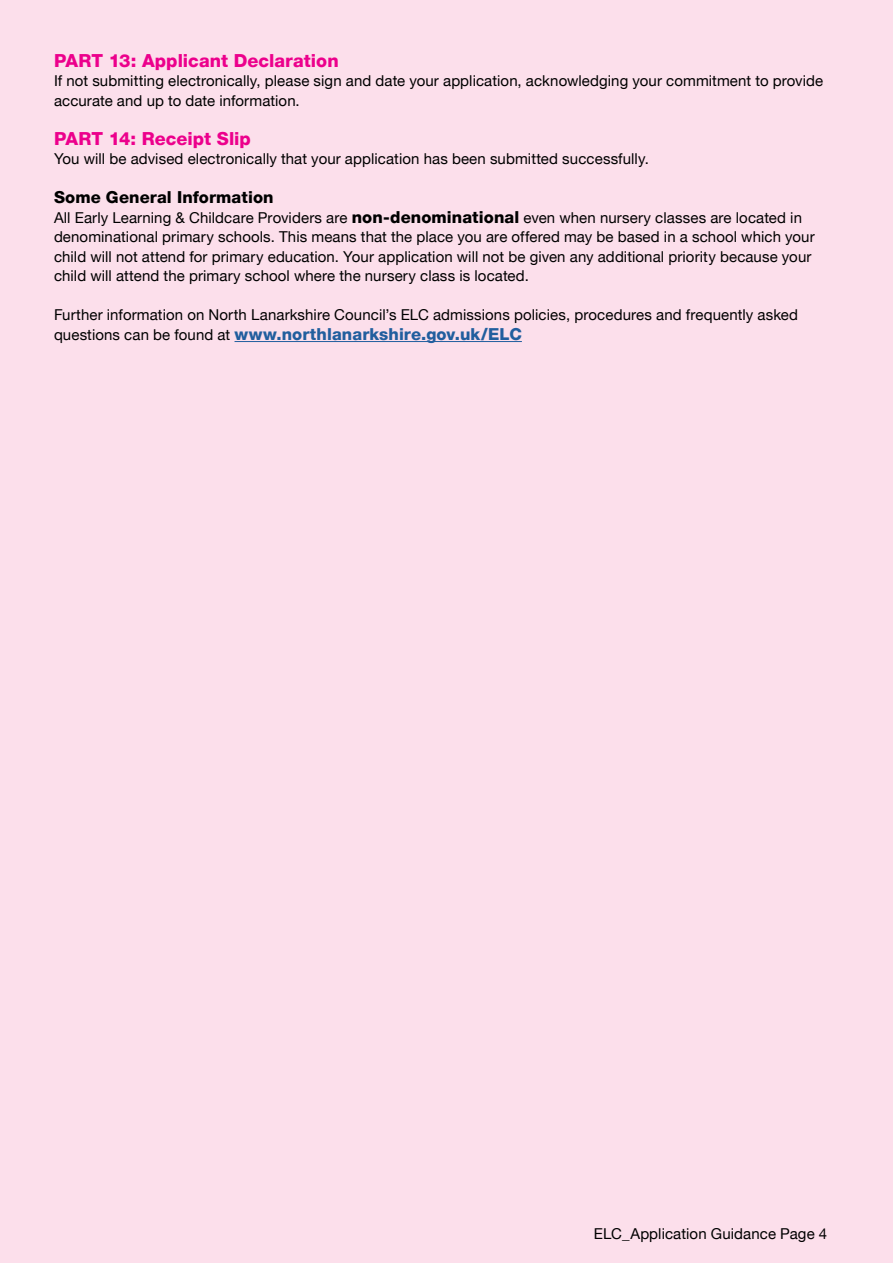
<style>
.page{position:relative;width:893px;height:1263px;background:#fcdfeb}
.page>*{position:absolute;margin:0;border:0;box-sizing:border-box;transform-origin:0 0}
.SubHeading__pink{font:800 18px "Helvetica Neue LT";color:#ec008c}
.Body_text_black{font:800 16.5px "Helvetica Neue LT";letter-spacing:.005em;color:#215e9e}
.Body_text_black-2{font:800 16.5px "Helvetica Neue LT";letter-spacing:.005em;color:#000}
.Body_text_black-3{font:15px/19.5px "Helvetica Neue LT";letter-spacing:.005em;color:#000}
.s1{font-weight:800;font-size:16.5px}
.s2{font-weight:400;font-size:15px;color:#000}
</style>
<div class="page">
<hr style="left:235px;top:341px;width:287px;height:1px;background:#215e9e">
<h2 class="SubHeading__pink" style="left:54px;top:50px;width:286px">PART 13: Applicant Declaration</h2>
<p class="Body_text_black-3" style="left:54px;top:71px;width:771px">If not submitting electronically, please sign and date your application, acknowledging your commitment to provide accurate and up to date information.</p>
<h2 class="SubHeading__pink" style="left:54px;top:128px;width:198px">PART 14: Receipt Slip</h2>
<p class="Body_text_black-3" style="left:54px;top:149px;width:596px">You will be advised electronically that your application has been submitted successfully.</p>
<p class="Body_text_black-2" style="left:54px;top:188px;width:221px">Some General Information</p>
<p class="Body_text_black-3" style="left:54px;top:208px;width:762px">All Early Learning &amp; Childcare Providers are <span class="s1">non-denominational</span> even when nursery classes are located in denominational primary schools. This means that the place you are offered may be based in a school which your child will not attend for primary education. Your application will not be given any additional priority because your child will attend the primary school where the nursery class is located.</p>
<p class="Body_text_black-3" style="left:54px;top:305px;width:746px">Further information on North Lanarkshire Council’s ELC admissions policies, procedures and frequently asked</p>
<p class="Body_text_black" style="left:54px;top:324px;width:469px"><span class="s2">questions can be found at</span> www.northlanarkshire.gov.uk/ELC</p>
<p class="Body_text_black-3" style="left:594px;top:1223px;width:235px">ELC_Application Guidance Page 4</p>
</div>
